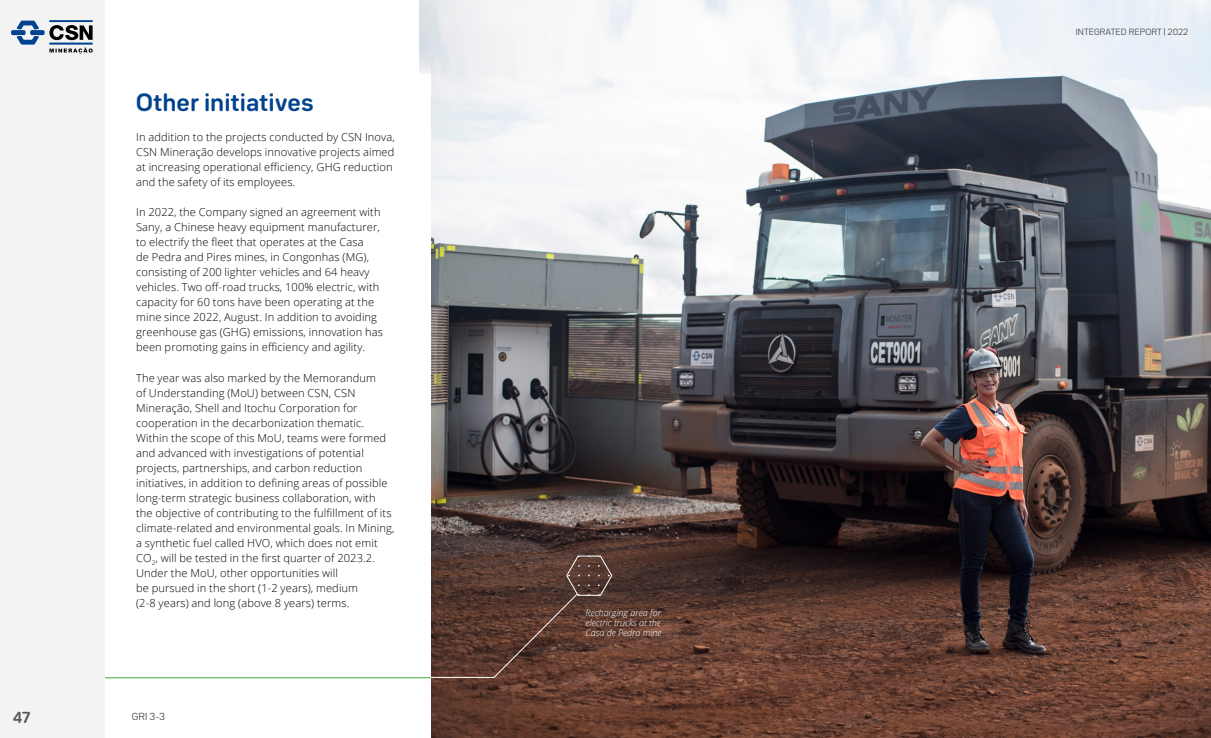
<style>
.page{position:relative;width:1211px;height:738px;background:#fff}
.page>*{position:absolute;margin:0;border:0;box-sizing:border-box;transform-origin:0 0}
.t1{font:700 22px "Bw Seido Round";letter-spacing:.03em;color:#01438f}
.t2{font:700 14px "Bw Seido Round";color:#575756}
.TEXTO{font:300 11px/15px "Open Sans";letter-spacing:.01em;color:#000}
.t3{font:italic 300 9px/10px "Open Sans";color:#fff}
.TEXTO-2{font:9px "Bw Seido Round";color:#575756}
.t4{font:8px "Bw Seido Round";letter-spacing:.01em;color:#575756}
</style>
<div class="page">
<img style="left:431px;top:73px;width:779px;height:664px">
<svg style="left:431px;top:555px;width:181px;height:122px;background:#5b3d33"></svg>
<hr style="left:94px;top:677px;width:337px;height:1px;background:#3aaa35">
<div style="left:0;top:0;width:105px;height:737px;background:#f3f3f4"></div>
<svg style="left:11px;top:21px;width:82px;height:33px"></svg>
<div style="left:49px;top:43px;width:44px;height:1px;background:#fff;border:1px solid #01438f"></div>
<div style="left:49px;top:20px;width:44px;height:2px;background:#fff;border:1px solid #01438f"></div>
<p class="t1" style="left:136px;top:88px;width:179px">Other initiatives</p>
<p class="TEXTO" style="left:136px;top:129px;width:260px">In addition to the projects conducted by CSN Inova, CSN Mineração develops innovative projects aimed at increasing operational efficiency, GHG reduction and the safety of its employees.</p>
<p class="TEXTO" style="left:136px;top:204px;width:248px">In 2022, the Company signed an agreement with Sany, a Chinese heavy equipment manufacturer, to electrify the fleet that operates at the Casa<br>de Pedra and Pires mines, in Congonhas (MG), consisting of 200 lighter vehicles and 64 heavy vehicles. Two off-road trucks, 100% electric, with capacity for 60 tons have been operating at the mine since 2022, August. In addition to avoiding greenhouse gas (GHG) emissions, innovation has been promoting gains in efficiency and agility.</p>
<p class="TEXTO" style="left:136px;top:369px;width:260px">The year was also marked by the Memorandum<br>of Understanding (MoU) between CSN, CSN Mineração, Shell and Itochu Corporation for cooperation in the decarbonization thematic.<br>Within the scope of this MoU, teams were formed and advanced with investigations of potential projects, partnerships, and carbon reduction initiatives, in addition to defining areas of possible long-term strategic business collaboration, with the objective of contributing to the fulfillment of its climate-related and environmental goals. In Mining, a synthetic fuel called HVO, which does not emit CO<sub>2</sub>, will be tested in the first quarter of 2023.2.<br>Under the MoU, other opportunities will<br>be pursued in the short (1-2 years), medium<br>(2-8 years) and long (above 8 years) terms.</p>
<p class="t2" style="left:13px;top:707px;width:19px">47</p>
<p class="TEXTO-2" style="left:132px;top:710px;width:35px">GRI 3-3</p>
<p class="t3" style="left:585px;top:606px;width:77px">Recharging area for electric trucks at the</p>
<p class="t3" style="left:585px;top:626px;width:78px">Casa de Pedra mine</p>
<p class="t4" style="left:1075px;top:26px;width:114px">INTEGRATED REPORT | 2022</p>
</div>
